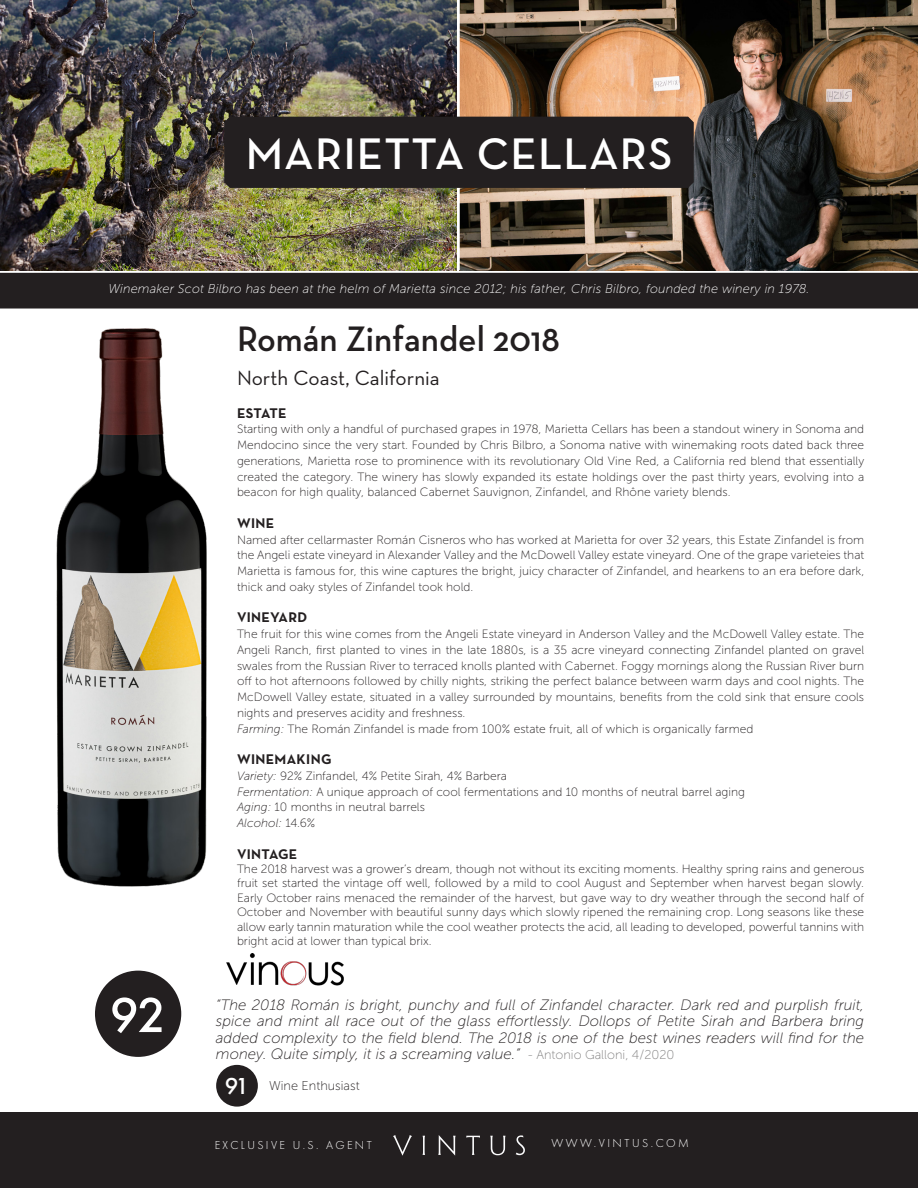
<style>
.page{position:relative;width:918px;height:1188px;background:#fff}
.page>*{position:absolute;margin:0;border:0;box-sizing:border-box;transform-origin:0 0}
.t1{font:500 51px "Futura PT";color:#fff}
.t2{font:600 45px "Neutraface Text";letter-spacing:.025em;color:#fff}
.t3{font:600 36px "Neutraface Text";color:#231f20}
.t4{font:500 24px "Futura PT";color:#fff}
.t5{font:21px "Neutraface Text";color:#231f20}
.t6{font:italic 15px/16.5px "Museo Sans 100";color:#231f20;text-align:justify}
.t7{font:700 14.25px "Neutraface Text";letter-spacing:.025em;color:#231f20}
.t8{font:italic 12.75px "Museo Sans 100";letter-spacing:.01em;color:#fff}
.t9{font:12.75px "Museo Sans 100";color:#231f20}
.t10{font:12px/15.8px "Museo Sans 100";color:#231f20;text-align:justify}
.t11{font:300 12px "Futura PT";letter-spacing:.2em;color:#fff}
.t12{font:italic 12px "Museo Sans 100";color:#231f20}
.s1{font-style:italic}
.s2{font-style:normal}
.s3{font-style:normal;font-size:12.75px;color:#7f7e7e}
</style>
<div class="page">
<div style="left:95px;top:971px;width:86px;height:86px;background:#231f20;border-radius:50%"></div>
<div style="left:216px;top:1065px;width:42px;height:42px;background:#231f20;border-radius:50%"></div>
<img style="left:226px;top:953px;width:118px;height:33px">
<img style="left:460px;top:0;width:458px;height:271px">
<img style="left:0;top:0;width:457px;height:271px">
<div style="left:1px;top:274px;width:916px;height:34px;background:#231f20"></div>
<div style="left:0;top:273px;width:918px;height:36px;border:2px solid #231f20"></div>
<div style="left:224px;top:117px;width:470px;height:71px;background:#231f20"></div>
<div style="left:0;top:1112px;width:918px;height:76px;background:#231f20"></div>
<svg style="left:516px;top:1135px;width:9px;height:20px"></svg>
<svg style="left:466px;top:1136px;width:14px;height:19px"></svg>
<svg style="left:438px;top:1135px;width:18px;height:21px"></svg>
<svg style="left:423px;top:1136px;width:2px;height:19px"></svg>
<svg style="left:393px;top:1135px;width:19px;height:21px"></svg>
<svg style="left:490px;top:1136px;width:16px;height:19px"></svg>
<img style="left:32px;top:306px;width:205px;height:581px">
<p class="t2" style="left:246px;top:126px;width:428px">MARIETTA CELLARS</p>
<p class="t8" style="left:108px;top:282px;width:703px">Winemaker Scot Bilbro has been at the helm of Marietta since 2012; his father, Chris Bilbro, founded the winery in 1978.</p>
<p class="t3" style="left:237px;top:316px;width:324px">Román Zinfandel 2018</p>
<p class="t5" style="left:237px;top:364px;width:204px">North Coast, California</p>
<p class="t7" style="left:237px;top:404px;width:51px">ESTATE</p>
<p class="t10" style="left:237px;top:421px;width:629px">Starting with only a handful of purchased grapes in 1978, Marietta Cellars has been a standout winery in Sonoma and Mendocino since the very start. Founded by Chris Bilbro, a Sonoma native with winemaking roots dated back three generations, Marietta rose to prominence with its revolutionary Old Vine Red, a California red blend that essentially created the category. The winery has slowly expanded its estate holdings over the past thirty years, evolving into a beacon for high quality, balanced Cabernet Sauvignon, Zinfandel, and Rhône variety blends.</p>
<p class="t7" style="left:237px;top:514px;width:39px">WINE</p>
<p class="t10" style="left:237px;top:532px;width:629px">Named after cellarmaster Román Cisneros who has worked at Marietta for over 32 years, this Estate Zinfandel is from the Angeli estate vineyard in Alexander Valley and the McDowell Valley estate vineyard. One of the grape varieteies that Marietta is famous for, this wine captures the bright, juicy character of Zinfandel, and hearkens to an era before dark, thick and oaky styles of Zinfandel took hold.</p>
<p class="t7" style="left:237px;top:608px;width:72px">VINEYARD</p>
<p class="t10" style="left:237px;top:626px;width:629px">The fruit for this wine comes from the Angeli Estate vineyard in Anderson Valley and the McDowell Valley estate. The Angeli Ranch, first planted to vines in the late 1880s, is a 35 acre vineyard connecting Zinfandel planted on gravel swales from the Russian River to terraced knolls planted with Cabernet. Foggy mornings along the Russian River burn off to hot afternoons followed by chilly nights, striking the perfect balance between warm days and cool nights. The McDowell Valley estate, situated in a valley surrounded by mountains, benefits from the cold sink that ensure cools nights and preserves acidity and freshness.</p>
<p class="t10" style="left:237px;top:721px;width:518px"><span class="s1">Farming:</span> The Román Zinfandel is made from 100% estate fruit, all of which is organically farmed</p>
<p class="t7" style="left:237px;top:750px;width:96px">WINEMAKING</p>
<p class="t10" style="left:237px;top:768px;width:272px"><span class="s1">Variety:</span> 92% Zinfandel, 4% Petite Sirah, 4% Barbera</p>
<p class="t10" style="left:237px;top:784px;width:510px"><span class="s1">Fermentation:</span> A unique approach of cool fermentations and 10 months of neutral barrel aging</p>
<p class="t10" style="left:237px;top:799px;width:189px"><span class="s1">Aging:</span> 10 months in neutral barrels</p>
<p class="t12" style="left:237px;top:817px;width:80px">Alcohol: <span class="s2">14.6%</span></p>
<p class="t7" style="left:237px;top:845px;width:62px">VINTAGE</p>
<p class="t10" style="left:237px;top:862px;width:629px;line-height:14.4px">The 2018 harvest was a grower’s dream, though not without its exciting moments. Healthy spring rains and generous fruit set started the vintage off well, followed by a mild to cool August and September when harvest began slowly.<br>Early October rains menaced the remainder of the harvest, but gave way to dry weather through the second half of October and November with beautiful sunny days which slowly ripened the remaining crop. Long seasons like these allow early tannin maturation while the cool weather protects the acid, all leading to developed, powerful tannins with bright acid at lower than typical brix.</p>
<p class="t1" style="left:110px;top:984px;width:58px">92</p>
<p class="t6" style="left:216px;top:996px;width:650px">“The 2018 Román is bright, punchy and full of Zinfandel character. Dark red and purplish fruit, spice and mint all race out of the glass effortlessly. Dollops of Petite Sirah and Barbera bring added complexity to the field blend. The 2018 is one of the best wines readers will find for the money. Quite simply, it is a screaming value.” <span class="s3">- Antonio Galloni, 4/2020</span></p>
<p class="t4" style="left:225px;top:1072px;width:26px">91</p>
<p class="t9" style="left:269px;top:1079px;width:92px">Wine Enthusiast</p>
<p class="t11" style="left:215px;top:1138px;width:159px">EXCLUSIVE U.S. AGENT</p>
<p class="t11" style="left:551px;top:1137px;width:139px">WWW.VINTUS.COM</p>
</div>
